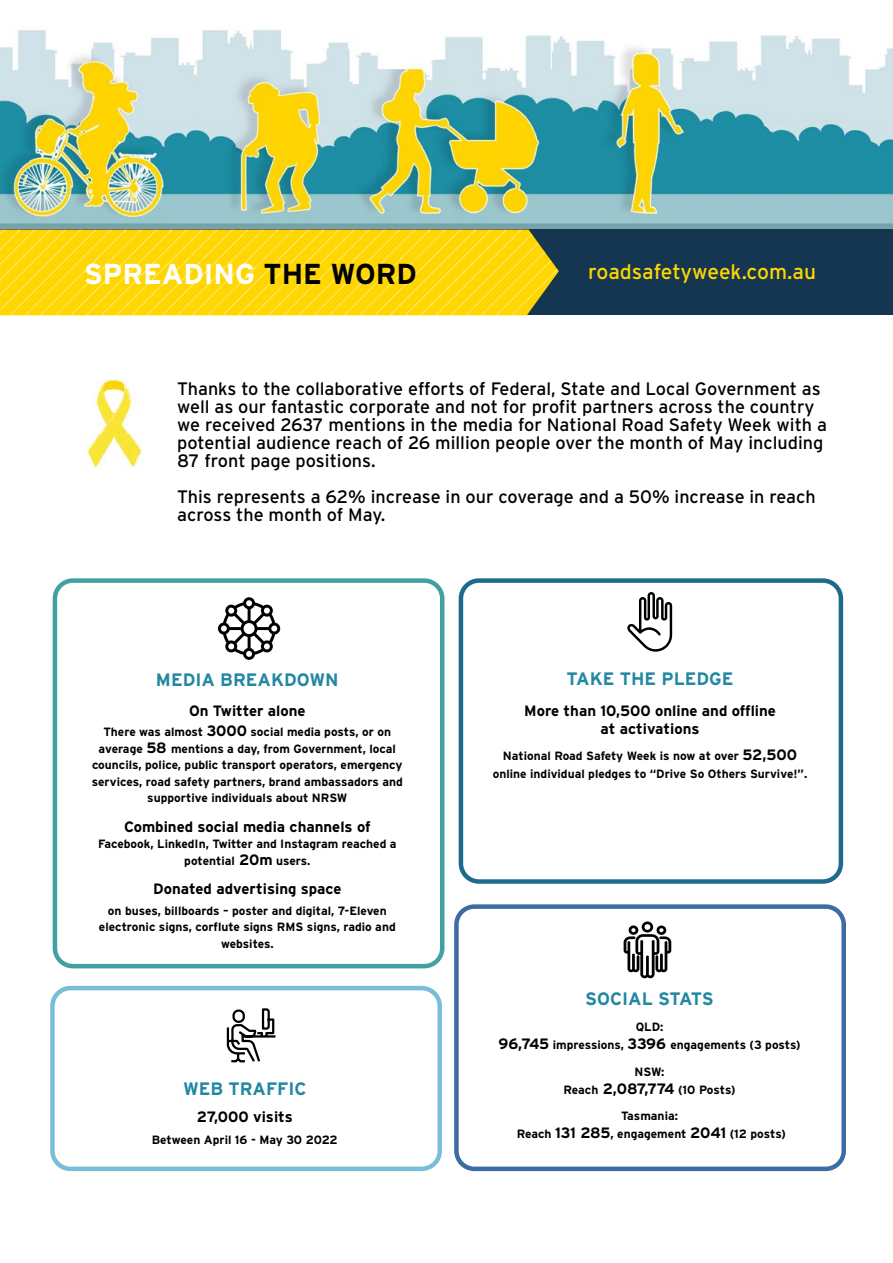
<style>
.page{position:relative;width:893px;height:1263px;background:#fff}
.page>*{position:absolute;margin:0;border:0;box-sizing:border-box;transform-origin:0 0}
.t1{font:700 28.8px "Interstate";color:#fff}
.t2{font:21px "Interstate";letter-spacing:-.005em;color:#ffd600}
.t3{font:18px/18px "Interstate";color:#000}
.t4{font:700 18px "Interstate";color:#2287a2}
.t5{font:700 15px "Interstate";color:#000}
.t6{font:700 15px/18px "Interstate";color:#020203;text-align:center}
.t7{font:700 12px/16.5px "Interstate";color:#000;text-align:center}
.t8{font:700 12px/18px "Interstate";color:#020203;text-align:center}
.s1{color:#000}
.s2{font-size:15px}
</style>
<div class="page">
<img style="left:86px;top:379px;width:56px;height:89px">
<div style="left:53px;top:578px;width:391px;height:390px;border:4px solid #2d9698;border-radius:18px"></div>
<svg style="left:218px;top:597px;width:62px;height:63px"></svg>
<div style="left:459px;top:578px;width:384px;height:306px;border:4px solid #045a82;border-radius:18px"></div>
<svg style="left:627px;top:592px;width:45px;height:60px"></svg>
<div style="left:50px;top:986px;width:392px;height:185px;border:4px solid #6ab7d5;border-radius:18px"></div>
<svg style="left:226px;top:1008px;width:50px;height:55px"></svg>
<div style="left:454px;top:904px;width:392px;height:267px;border:4px solid #275b9b;border-radius:18px"></div>
<svg style="left:624px;top:921px;width:47px;height:57px"></svg>
<img style="left:0;top:29px;width:893px;height:201px">
<div style="left:0;top:230px;width:893px;height:85px;background:#153651"></div>
<svg style="left:0;top:230px;width:559px;height:85px;background:#f8d30d"></svg>
<h1 class="t1" style="left:84px;top:258px;width:334px">SPREADING <span class="s1">THE WORD</span></h1>
<h2 class="t2" style="left:588px;top:259px;width:229px">roadsafetyweek.com.au</h2>
<p class="t3" style="left:177px;top:380px;width:651px">Thanks to the collaborative efforts of Federal, State and Local Government as well as our fantastic corporate and not for profit partners across the country we received 2637 mentions in the media for National Road Safety Week with a potential audience reach of 26 million people over the month of May including 87 front page positions.</p>
<h3 class="t3" style="left:177px;top:488px;width:640px">This represents a 62% increase in our coverage and a 50% increase in reach across the month of May.</h3>
<h3 class="t4" style="left:156px;top:670px;width:184px">MEDIA BREAKDOWN</h3>
<p class="t5" style="left:189px;top:702px;width:118px">On Twitter alone</p>
<p class="t7" style="left:92px;top:724px;width:312px">There was almost <span class="s2">3000</span> social media posts, or on average <span class="s2">58</span> mentions a day, from Government, local councils, police, public transport operators, emergency services, road safety partners, brand ambassadors and supportive individuals about NRSW</p>
<p class="t5" style="left:124px;top:818px;width:248px">Combined social media channels of</p>
<p class="t7" style="left:98px;top:836px;width:300px">Facebook, LinkedIn, Twitter and Instagram reached a potential <span class="s2">20m</span> users.</p>
<p class="t5" style="left:153px;top:880px;width:190px">Donated advertising space</p>
<p class="t7" style="left:99px;top:902px;width:298px">on buses, billboards – poster and digital, 7-Eleven electronic signs, corflute signs RMS signs, radio and websites.</p>
<h3 class="t4" style="left:183px;top:1078px;width:125px">WEB TRAFFIC</h3>
<p class="t5" style="left:197px;top:1108px;width:97px">27,000 visits</p>
<p class="t7" style="left:152px;top:1132px;width:187px">Between April 16 - May 30 2022</p>
<h3 class="t4" style="left:567px;top:669px;width:168px">TAKE THE PLEDGE</h3>
<p class="t6" style="left:524px;top:701px;width:253px">More than 10,500 online and offline at activations</p>
<p class="t8" style="left:493px;top:747px;width:316px">National Road Safety Week is now at over <span class="s2">52,500 </span>online individual pledges to “Drive So Others Survive!”.</p>
<h3 class="t4" style="left:585px;top:988px;width:130px">SOCIAL STATS</h3>
<p class="t7" style="left:499px;top:1018px;width:303px;line-height:18px">QLD:<br><span class="s2">96,745</span> impressions, <span class="s2">3396</span> engagements (3 posts)</p>
<p class="t7" style="left:564px;top:1062px;width:173px;line-height:18px">NSW:<br>Reach <span class="s2">2,087,774</span> (10 Posts)</p>
<p class="t7" style="left:517px;top:1107px;width:271px;line-height:18px">Tasmania:<br>Reach <span class="s2">131 285</span>, engagement <span class="s2">2041</span> (12 posts)</p>
</div>
